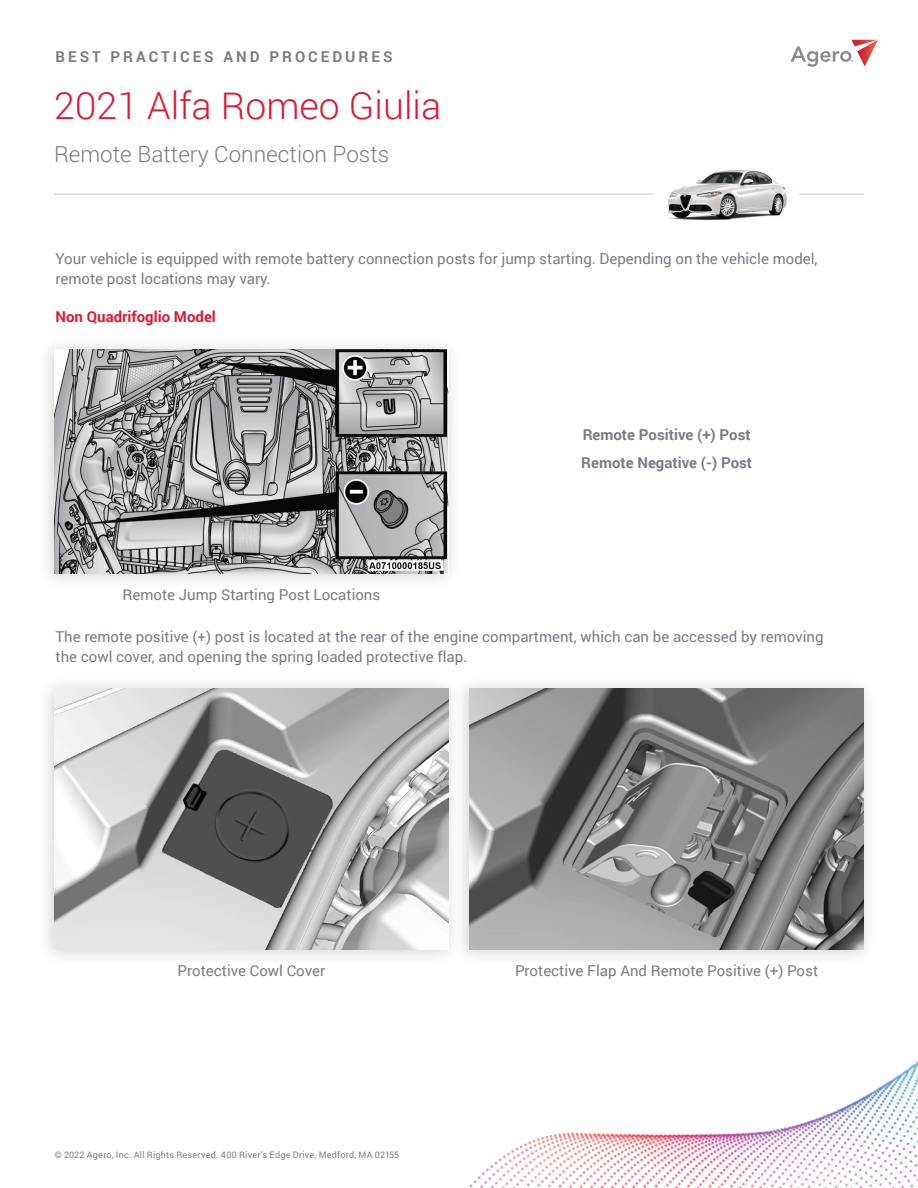
<style>
.page{position:relative;width:918px;height:1188px;background:#fff}
.page>*{position:absolute;margin:0;border:0;box-sizing:border-box;transform-origin:0 0}
.t1{font:300 37.5px "Roboto";color:#dc1a32}
.t2{font:300 22.5px "Roboto";color:#787d83}
.t3{font:15px/19.5px "Roboto";color:#787d83}
.t4{font:700 15px/28.3px "Roboto";color:#787d83}
.t5{font:700 15px "Roboto";letter-spacing:.2em;color:#787d83}
.t6{font:700 15px "Roboto";color:#dc1a32}
.t7{font:9px "Roboto";letter-spacing:.025em;color:#787d83}
</style>
<div class="page">
<img style="left:640px;top:170px;width:178px;height:50px">
<img style="left:469px;top:1061px;width:449px;height:127px">
<hr style="left:54px;top:194px;width:600px;height:1px;background:#c8c9c9">
<hr style="left:799px;top:194px;width:65px;height:1px;background:#c8c9c9">
<div style="left:37px;top:335px;width:424px;height:255px;background:#231f20;opacity:.2"></div>
<img style="left:54px;top:349px;width:395px;height:224px">
<div style="left:37px;top:675px;width:424px;height:292px;background:#231f20;opacity:.2"></div>
<img style="left:54px;top:688px;width:395px;height:262px">
<div style="left:452px;top:675px;width:425px;height:292px;background:#f7f7f7"></div>
<img style="left:469px;top:688px;width:395px;height:262px">
<svg style="left:791px;top:40px;width:87px;height:27px"></svg>
<p class="t5" style="left:56px;top:46px;width:339px">BEST PRACTICES AND PROCEDURES</p>
<h1 class="t1" style="left:54px;top:79px;width:389px">2021 Alfa Romeo Giulia</h1>
<h2 class="t2" style="left:54px;top:138px;width:337px">Remote Battery Connection Posts</h2>
<p class="t3" style="left:56px;top:248px;width:764px">Your vehicle is equipped with remote battery connection posts for jump starting. Depending on the vehicle model, remote post locations may vary.</p>
<p class="t6" style="left:56px;top:306px;width:162px">Non Quadrifoglio Model</p>
<p class="t3" style="left:123px;top:585px;width:259px">Remote Jump Starting Post Locations</p>
<p class="t4" style="left:581px;top:420px;width:172px">Remote Positive (+) Post<br>Remote Negative (-) Post</p>
<p class="t3" style="left:56px;top:627px;width:770px">The remote positive (+) post is located at the rear of the engine compartment, which can be accessed by removing the cowl cover, and opening the spring loaded protective flap.</p>
<p class="t3" style="left:178px;top:961px;width:149px">Protective Cowl Cover</p>
<p class="t3" style="left:515px;top:961px;width:305px">Protective Flap And Remote Positive (+) Post</p>
<p class="t7" style="left:55px;top:1148px;width:346px">© 2022 Agero, Inc. All Rights Reserved. 400 River's Edge Drive, Medford, MA 02155</p>
</div>
